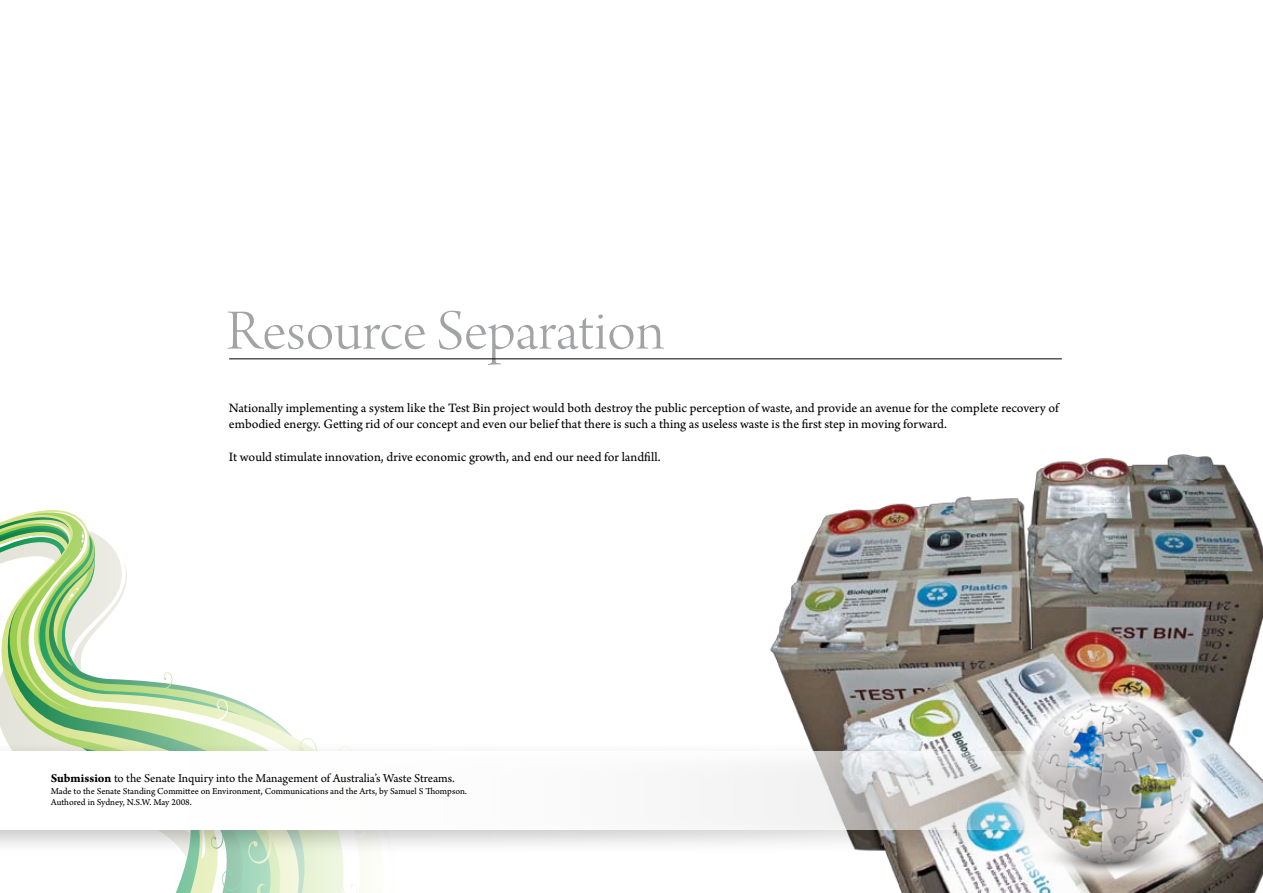
<style>
.page{position:relative;width:1263px;height:893px;background:#fff}
.page>*{position:absolute;margin:0;border:0;box-sizing:border-box;transform-origin:0 0}
.t1{font:60px "Arno Pro Light Display";color:#a1a3a5;scale:1.05 1}
.t2{font:13.5px/16.2px "Arno Pro Sm Text";color:#000}
.t3{font:12.75px "Arno Pro";letter-spacing:-.005em;color:#000}
.t4{font:9.6px/11.4px "Arno Pro Sm Text";color:#000}
.s1{font-family:"Arno Pro Bold Sm Text"}
</style>
<div class="page">
<img style="left:770px;top:455px;width:493px;height:438px">
<svg style="left:0;top:691px;width:339px;height:202px"></svg>
<svg style="left:215px;top:699px;width:14px;height:23px"></svg>
<svg style="left:0;top:511px;width:207px;height:198px"></svg>
<svg style="left:291px;top:737px;width:29px;height:3px"></svg>
<svg style="left:341px;top:865px;width:27px;height:28px"></svg>
<svg style="left:67px;top:865px;width:207px;height:28px"></svg>
<img style="left:957px;top:682px;width:306px;height:205px">
<div style="left:0;top:740px;width:1122px;height:125px;background:#000;opacity:.23"></div>
<svg style="left:0;top:751px;width:1095px;height:78px"></svg>
<hr style="left:229px;top:358px;width:833px;height:1px;background:#000">
<h1 class="t1" style="left:226px;top:298px;width:419px">Resource Separation</h1>
<p class="t2" style="left:229px;top:400px;width:831px">Nationally implementing a system like the Test Bin project would both destroy the public perception of waste, and provide an avenue for the complete recovery of embodied energy. Getting rid of our concept and even our belief that there is such a thing as useless waste is the first step in moving forward.</p>
<p class="t2" style="left:229px;top:449px;width:433px">It would stimulate innovation, drive economic growth, and end our need for landfill.</p>
<p class="t3" style="left:51px;top:771px;width:405px"><span class="s1">Submission</span> to the Senate Inquiry into the Management of Australia’s Waste Streams.</p>
<p class="t4" style="left:51px;top:786px;width:418px">Made to the Senate Standing Committee on Environment, Communications and the Arts, by Samuel S Thompson.<br>Authored in Sydney, N.S.W. May 2008.</p>
</div>
